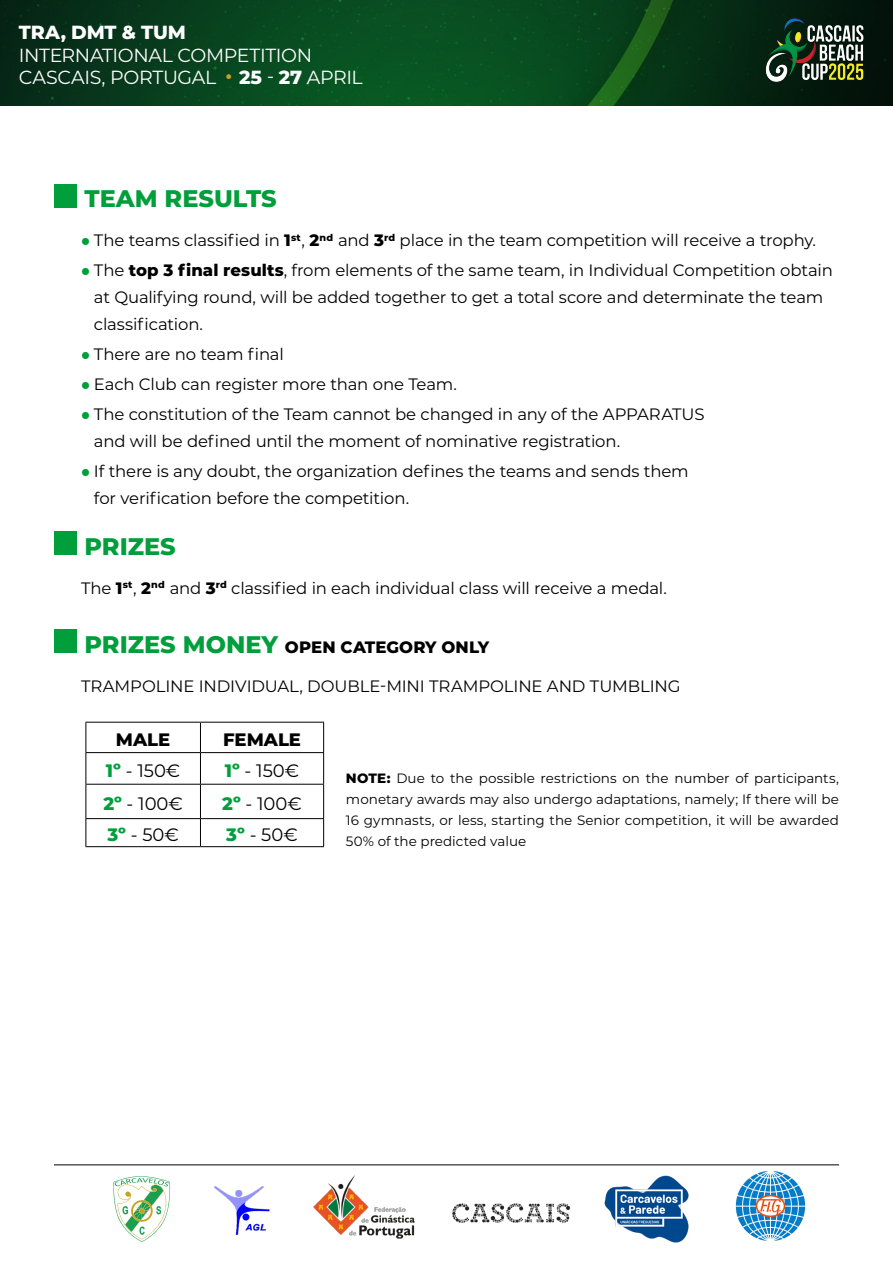
<style>
.page{position:relative;width:893px;height:1263px;background:#fff}
.page>*{position:absolute;margin:0;border:0;box-sizing:border-box;transform-origin:0 0}
.heading_1{font:800 24px "Montserrat";color:#009f3c}
.t1{font:18.9px/22.8px "Montserrat";letter-spacing:-.02em;color:#fff}
.t2{font:800 18.9px "Montserrat";letter-spacing:-.01em;color:#fff}
.Normal__Web{font:18px "Montserrat";color:#000}
.Normal__Web-2{font:800 18px "Montserrat";color:#000}
.Normal__Web-3{font:16.5px/27px "Montserrat";letter-spacing:-.01em;color:#000}
.heading_1-2{font:800 16.5px "Montserrat";letter-spacing:.005em;color:#000}
.Normal__Web-4{font:13.5px/21px "Montserrat";color:#000;text-align:justify}
.s1{font-weight:800}
.s2{font-family:"Vinci Sans";font-weight:300;font-size:15px;color:#009f3c}
.s3{font-size:24px;color:#009f3c}
.s4{font-weight:800;color:#009f3c}
</style>
<div class="page">
<img style="left:0;top:0;width:893px;height:105px">
<img style="left:758px;top:17px;width:114px;height:66px">
<img style="left:735px;top:1171px;width:71px;height:70px">
<img style="left:452px;top:1203px;width:119px;height:20px">
<img style="left:603px;top:1165px;width:87px;height:78px">
<img style="left:313px;top:1175px;width:102px;height:64px">
<img style="left:214px;top:1186px;width:56px;height:49px">
<hr style="left:244px;top:1231px;width:38px;height:4px;background:#fff">
<svg style="left:113px;top:1176px;width:57px;height:66px"></svg>
<hr style="left:54px;top:1164px;width:785px;height:1px;background:#000">
<div style="left:54px;top:184px;width:22px;height:23px;background:#009f3c"></div>
<div style="left:54px;top:531px;width:22px;height:23px;background:#009f3c"></div>
<div style="left:54px;top:629px;width:22px;height:24px;background:#009f3c"></div>
<hr style="left:86px;top:722px;width:114px;height:1px;background:#000">
<hr style="left:200px;top:722px;width:124px;height:1px;background:#000">
<hr style="left:86px;top:752px;width:114px;height:1px;background:#000">
<hr style="left:200px;top:752px;width:124px;height:1px;background:#000">
<hr style="left:86px;top:784px;width:114px;height:1px;background:#000">
<hr style="left:200px;top:784px;width:124px;height:1px;background:#000">
<hr style="left:86px;top:818px;width:114px;height:1px;background:#000">
<hr style="left:200px;top:818px;width:124px;height:1px;background:#000">
<hr style="left:86px;top:846px;width:114px;height:1px;background:#000">
<hr style="left:200px;top:846px;width:124px;height:1px;background:#000">
<hr style="left:86px;top:722px;width:1px;height:30px;background:#000">
<hr style="left:86px;top:753px;width:1px;height:31px;background:#000">
<hr style="left:86px;top:784px;width:1px;height:34px;background:#000">
<svg style="left:86px;top:819px;width:1px;height:27px"></svg>
<hr style="left:200px;top:722px;width:1px;height:30px;background:#000">
<hr style="left:323px;top:722px;width:1px;height:30px;background:#000">
<hr style="left:200px;top:753px;width:1px;height:31px;background:#000">
<hr style="left:323px;top:753px;width:1px;height:31px;background:#000">
<hr style="left:200px;top:784px;width:1px;height:34px;background:#000">
<hr style="left:323px;top:784px;width:1px;height:34px;background:#000">
<svg style="left:200px;top:819px;width:1px;height:27px"></svg>
<svg style="left:323px;top:819px;width:1px;height:27px"></svg>
<p class="t2" style="left:19px;top:18px;width:169px">TRA, DMT &amp; TUM</p>
<p class="t1" style="left:19px;top:43px;width:345px">INTERNATIONAL COMPETITION<br>CASCAIS, PORTUGAL <sup>a</sup> <span class="s1">25</span> - <span class="s1">27</span> APRIL</p>
<p class="heading_1" style="left:85px;top:181px;width:194px">TEAM RESULTS</p>
<p class="Normal__Web-3" style="left:81px;top:226px;width:737px"><span class="s2">a</span> The teams classified in <span class="s1">1</span><sup>st</sup>, <span class="s1">2</span><sup>nd</sup> and <span class="s1">3</span><sup>rd</sup> place in the team competition will receive a trophy.</p>
<p class="Normal__Web-3" style="left:94px;top:256px;width:740px;text-indent:-13px"><span class="s2">a</span> The <span class="s1">top 3 final results</span>, from elements of the same team, in Individual Competition obtain at Qualifying round, will be added together to get a total score and determinate the team classification.</p>
<p class="Normal__Web-3" style="left:81px;top:340px;width:204px"><span class="s2">a</span> There are no team final</p>
<p class="Normal__Web-3" style="left:81px;top:370px;width:377px"><span class="s2">a</span> Each Club can register more than one Team.</p>
<p class="Normal__Web-3" style="left:94px;top:400px;width:612px;text-indent:-13px"><span class="s2">a</span> The constitution of the Team cannot be changed in any of the APPARATUS and will be defined until the moment of nominative registration.</p>
<p class="Normal__Web-3" style="left:94px;top:457px;width:596px;text-indent:-13px"><span class="s2">a</span> If there is any doubt, the organization defines the teams and sends them for verification before the competition.</p>
<p class="heading_1" style="left:85px;top:528px;width:93px">PRIZES</p>
<p class="Normal__Web-3" style="left:81px;top:574px;width:587px">The <span class="s1">1</span><sup>st</sup>, <span class="s1">2</span><sup>nd</sup> and <span class="s1">3</span><sup>rd</sup> classified in each individual class will receive a medal.</p>
<p class="heading_1-2" style="left:85px;top:635px;width:406px"><span class="s3">PRIZES MONEY</span> OPEN CATEGORY ONLY</p>
<p class="Normal__Web-3" style="left:81px;top:672px;width:601px">TRAMPOLINE INDIVIDUAL, DOUBLE-MINI TRAMPOLINE AND TUMBLING</p>
<p class="Normal__Web-2" style="left:116px;top:726px;width:56px">MALE</p>
<p class="Normal__Web-2" style="left:223px;top:726px;width:80px">FEMALE</p>
<p class="Normal__Web" style="left:106px;top:758px;width:76px"><span class="s4">1º</span> - 150€</p>
<p class="Normal__Web" style="left:225px;top:758px;width:76px"><span class="s4">1º</span> - 150€</p>
<p class="Normal__Web" style="left:103px;top:791px;width:81px"><span class="s4">2º</span> - 100€</p>
<p class="Normal__Web" style="left:222px;top:791px;width:81px"><span class="s4">2º</span> - 100€</p>
<p class="Normal__Web" style="left:107px;top:823px;width:73px"><span class="s4">3º</span> - 50€</p>
<p class="Normal__Web" style="left:226px;top:823px;width:73px"><span class="s4">3º</span> - 50€</p>
<p class="Normal__Web-4" style="left:346px;top:767px;width:494px"><span class="s1">NOTE:</span> Due to the possible restrictions on the number of participants, monetary awards may also undergo adaptations, namely; If there will be 16 gymnasts, or less, starting the Senior competition, it will be awarded 50% of the predicted value</p>
</div>
